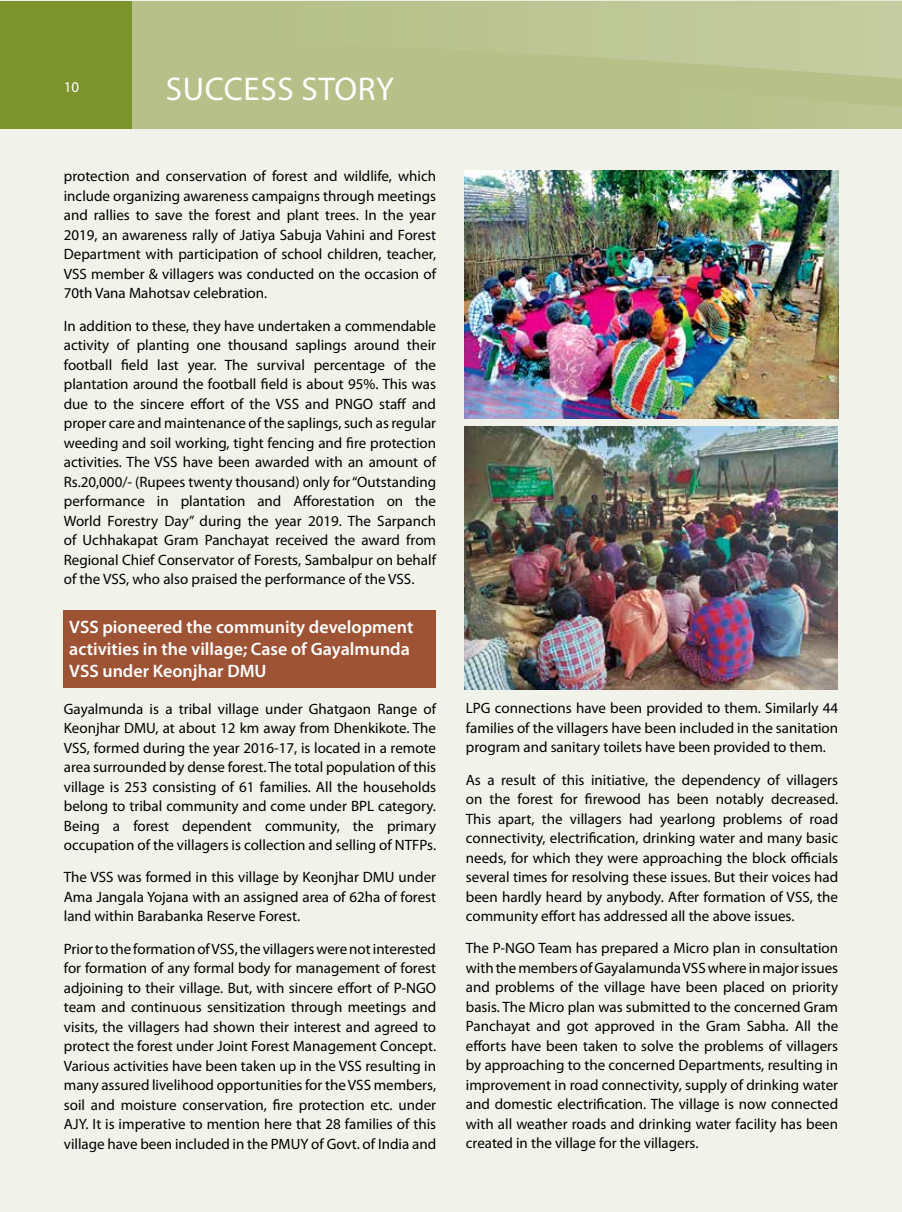
<style>
.page{position:relative;width:902px;height:1212px;background:#fff}
.page>*{position:absolute;margin:0;border:0;box-sizing:border-box;transform-origin:0 0}
.t1{font:33px "Myriad Pro";color:#fff}
.t2{font:600 18px/21.6px "Myriad Pro";color:#fff}
.t3{font:15px/19.5px "Myriad Pro";color:#000;text-align:justify}
.t4{font:15px "Myriad Pro";color:#fff}
</style>
<div class="page">
<div style="left:0;top:0;width:901px;height:1212px;background:#f1f3ea"></div>
<svg style="left:132px;top:0;width:769px;height:89px"></svg>
<div style="left:1px;top:1px;width:131px;height:127px;background:#7d942c"></div>
<svg style="left:134px;top:2px;width:767px;height:127px;fill:#b6c088"></svg>
<div style="left:63px;top:610px;width:372px;height:78px;background:#9e5335"></div>
<img style="left:465px;top:170px;width:373px;height:248px">
<img style="left:465px;top:426px;width:372px;height:264px">
<p class="t4" style="left:64px;top:78px;width:17px">10</p>
<h1 class="t1" style="left:166px;top:69px;width:36px">Success</h1>
<h1 class="t1" style="left:301px;top:69px;width:37px">Story</h1>
<p class="t3" style="left:64px;top:166px;width:374px">protection and conservation of forest and wildlife, which include organizing awareness campaigns through meetings and rallies to save the forest and plant trees. In the year 2019, an awareness rally of Jatiya Sabuja Vahini and Forest Department with participation of school children, teacher, VSS member &amp; villagers was conducted on the occasion of 70th Vana Mahotsav celebration.</p>
<p class="t3" style="left:64px;top:316px;width:374px">In addition to these, they have undertaken a commendable activity of planting one thousand saplings around their football field last year. The survival percentage of the plantation around the football field is about 95%. This was due to the sincere effort of the VSS and PNGO staff and proper care and maintenance of the saplings, such as regular weeding and soil working, tight fencing and fire protection activities. The VSS have been awarded with an amount of Rs.20,000/- (Rupees twenty thousand) only for “Outstanding performance in plantation and Afforestation on the World Forestry Day” during the year 2019. The Sarpanch of Uchhakapat Gram Panchayat received the award from Regional Chief Conservator of Forests, Sambalpur on behalf of the VSS, who also praised the performance of the VSS.</p>
<p class="t2" style="left:69px;top:616px;width:345px">VSS pioneered the community development activities in the village; Case of Gayalmunda<br>VSS under Keonjhar DMU</p>
<p class="t3" style="left:64px;top:698px;width:374px">Gayalmunda is a tribal village under Ghatgaon Range of Keonjhar DMU, at about 12 km away from Dhenkikote. The VSS, formed during the year 2016-17, is located in a remote area surrounded by dense forest. The total population of this village is 253 consisting of 61 families. All the households belong to tribal community and come under BPL category.<br>Being a forest dependent community, the primary occupation of the villagers is collection and selling of NTFPs.</p>
<p class="t3" style="left:64px;top:867px;width:374px">The VSS was formed in this village by Keonjhar DMU under Ama Jangala Yojana with an assigned area of 62ha of forest land within Barabanka Reserve Forest.</p>
<p class="t3" style="left:64px;top:938px;width:374px">Prior to the formation of VSS, the villagers were not interested for formation of any formal body for management of forest adjoining to their village. But, with sincere effort of P-NGO team and continuous sensitization through meetings and visits, the villagers had shown their interest and agreed to protect the forest under Joint Forest Management Concept.<br>Various activities have been taken up in the VSS resulting in many assured livelihood opportunities for the VSS members, soil and moisture conservation, fire protection etc. under AJY. It is imperative to mention here that 28 families of this village have been included in the PMUY of Govt. of India and</p>
<p class="t3" style="left:466px;top:698px;width:374px">LPG connections have been provided to them. Similarly 44 families of the villagers have been included in the sanitation program and sanitary toilets have been provided to them.</p>
<p class="t3" style="left:466px;top:770px;width:374px">As a result of this initiative, the dependency of villagers on the forest for firewood has been notably decreased.<br>This apart, the villagers had yearlong problems of road connectivity, electrification, drinking water and many basic needs, for which they were approaching the block officials several times for resolving these issues. But their voices had been hardly heard by anybody. After formation of VSS, the community effort has addressed all the above issues.</p>
<p class="t3" style="left:466px;top:938px;width:374px">The P-NGO Team has prepared a Micro plan in consultation with the members of Gayalamunda VSS where in major issues and problems of the village have been placed on priority basis. The Micro plan was submitted to the concerned Gram Panchayat and got approved in the Gram Sabha. All the efforts have been taken to solve the problems of villagers by approaching to the concerned Departments, resulting in improvement in road connectivity, supply of drinking water and domestic electrification. The village is now connected with all weather roads and drinking water facility has been created in the village for the villagers.</p>
</div>
